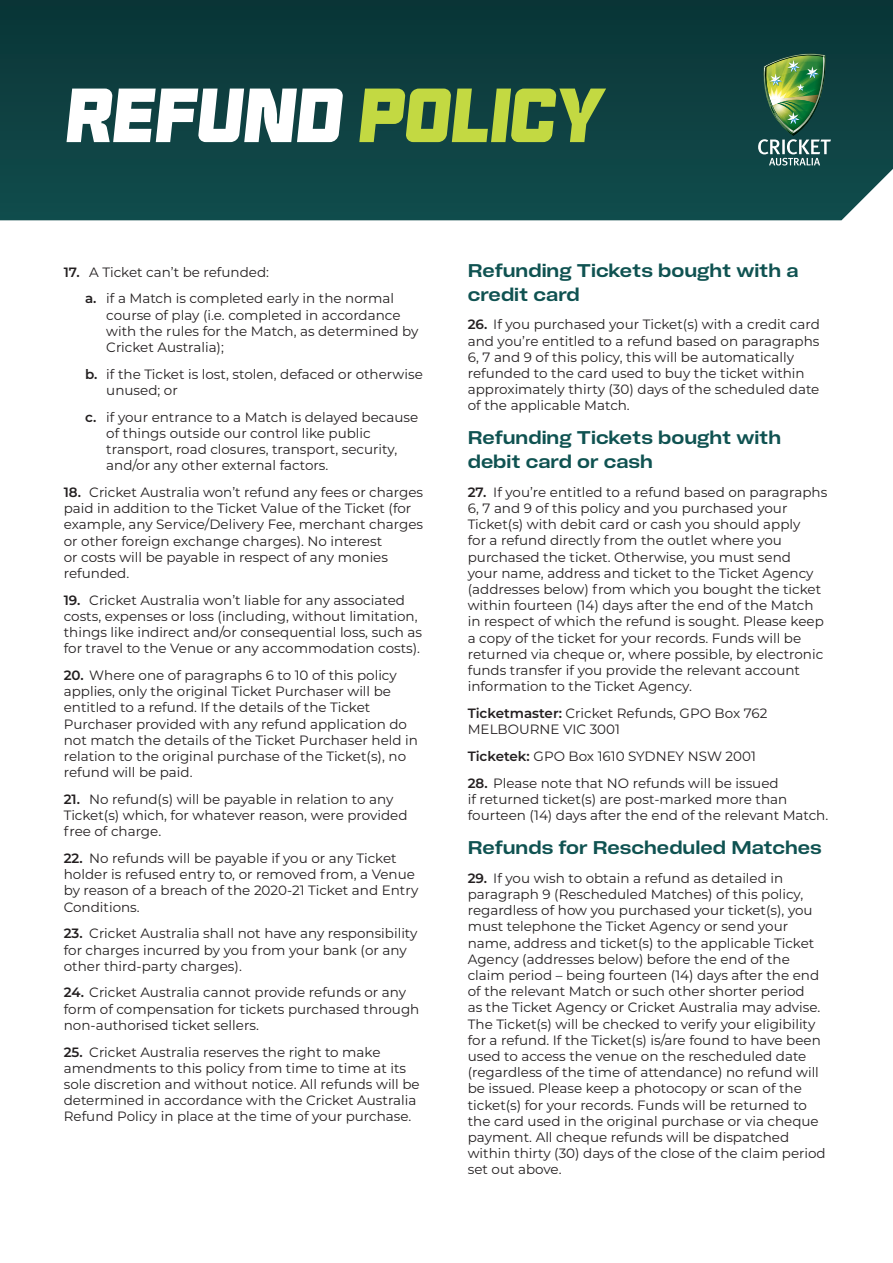
<style>
.page{position:relative;width:893px;height:1263px;background:#fff}
.page>*{position:absolute;margin:0;border:0;box-sizing:border-box;transform-origin:0 0}
.t1{font:italic 78.6px "BT Brik";color:#fff}
.t2{font:700 expanded 19.5px/23.4px "Halisa";color:#0f5251}
.t3{font:13.5px/16.2px "Montserrat";color:#231f20}
.s1{color:#c3d942}
.s2{font-weight:600}
</style>
<div class="page">
<svg style="left:0;top:0;width:893px;height:220px;background:#0e4142"></svg>
<img style="left:758px;top:50px;width:73px;height:116px">
<h1 class="t1" style="left:64px;top:76px;width:539px">REFUND <span class="s1">POLICY</span></h1>
<p class="t3" style="left:85px;top:258px;width:311px;line-height:26.7px;text-indent:-21px"><span class="s2">17.</span> A Ticket can’t be refunded:<br><span class="s2">a.</span> if a Match is completed early in the normal</p>
<p class="t3" style="left:106px;top:306px;width:314px">course of play (i.e. completed in accordance with the rules for the Match, as determined by<br>Cricket Australia);</p>
<p class="t3" style="left:106px;top:365px;width:318px;text-indent:-21px"><span class="s2">b.</span> if the Ticket is lost, stolen, defaced or otherwise unused; or</p>
<p class="t3" style="left:106px;top:408px;width:313px;text-indent:-21px"><span class="s2">c.</span> if your entrance to a Match is delayed because of things outside our control like public transport, road closures, transport, security, and/or any other external factors.</p>
<p class="t3" style="left:64px;top:484px;width:361px"><span class="s2">18.</span> Cricket Australia won’t refund any fees or charges paid in addition to the Ticket Value of the Ticket (for example, any Service/Delivery Fee, merchant charges or other foreign exchange charges). No interest<br>or costs will be payable in respect of any monies refunded.</p>
<p class="t3" style="left:64px;top:591px;width:360px"><span class="s2">19.</span> Cricket Australia won’t liable for any associated costs, expenses or loss (including, without limitation, things like indirect and/or consequential loss, such as for travel to the Venue or any accommodation costs).</p>
<p class="t3" style="left:64px;top:667px;width:356px"><span class="s2">20.</span> Where one of paragraphs 6 to 10 of this policy applies, only the original Ticket Purchaser will be entitled to a refund. If the details of the Ticket Purchaser provided with any refund application do not match the details of the Ticket Purchaser held in relation to the original purchase of the Ticket(s), no refund will be paid.</p>
<p class="t3" style="left:64px;top:790px;width:345px"><span class="s2">21.</span> No refund(s) will be payable in relation to any<br>Ticket(s) which, for whatever reason, were provided free of charge.</p>
<p class="t3" style="left:64px;top:850px;width:356px"><span class="s2">22.</span> No refunds will be payable if you or any Ticket holder is refused entry to, or removed from, a Venue by reason of a breach of the 2020-21 Ticket and Entry Conditions.</p>
<p class="t3" style="left:64px;top:925px;width:355px"><span class="s2">23.</span> Cricket Australia shall not have any responsibility for charges incurred by you from your bank (or any other third-party charges).</p>
<p class="t3" style="left:64px;top:984px;width:357px"><span class="s2">24.</span> Cricket Australia cannot provide refunds or any form of compensation for tickets purchased through non-authorised ticket sellers.</p>
<p class="t3" style="left:64px;top:1043px;width:357px"><span class="s2">25.</span> Cricket Australia reserves the right to make amendments to this policy from time to time at its sole discretion and without notice. All refunds will be determined in accordance with the Cricket Australia Refund Policy in place at the time of your purchase.</p>
<h2 class="t2" style="left:468px;top:257px;width:332px">Refunding Tickets bought with a credit card</h2>
<p class="t3" style="left:468px;top:316px;width:354px"><span class="s2">26.</span> If you purchased your Ticket(s) with a credit card and you’re entitled to a refund based on paragraphs 6, 7 and 9 of this policy, this will be automatically refunded to the card used to buy the ticket within approximately thirty (30) days of the scheduled date of the applicable Match.</p>
<h2 class="t2" style="left:468px;top:425px;width:315px">Refunding Tickets bought with debit card or cash</h2>
<p class="t3" style="left:468px;top:483px;width:361px"><span class="s2">27.</span> If you’re entitled to a refund based on paragraphs 6, 7 and 9 of this policy and you purchased your Ticket(s) with debit card or cash you should apply<br>for a refund directly from the outlet where you purchased the ticket. Otherwise, you must send<br>your name, address and ticket to the Ticket Agency (addresses below) from which you bought the ticket within fourteen (14) days after the end of the Match in respect of which the refund is sought. Please keep a copy of the ticket for your records. Funds will be returned via cheque or, where possible, by electronic funds transfer if you provide the relevant account information to the Ticket Agency.</p>
<p class="t3" style="left:468px;top:704px;width:301px"><span class="s2">Ticketmaster:</span> Cricket Refunds, GPO Box 762<br>MELBOURNE VIC 3001</p>
<p class="t3" style="left:468px;top:747px;width:290px"><span class="s2">Ticketek:</span> GPO Box 1610 SYDNEY NSW 2001</p>
<p class="t3" style="left:468px;top:774px;width:362px"><span class="s2">28.</span> Please note that NO refunds will be issued<br>if returned ticket(s) are post-marked more than fourteen (14) days after the end of the relevant Match.</p>
<h2 class="t2" style="left:468px;top:834px;width:356px">Refunds for Rescheduled Matches</h2>
<p class="t3" style="left:468px;top:869px;width:359px"><span class="s2">29.</span> If you wish to obtain a refund as detailed in paragraph 9 (Rescheduled Matches) of this policy, regardless of how you purchased your ticket(s), you must telephone the Ticket Agency or send your name, address and ticket(s) to the applicable Ticket Agency (addresses below) before the end of the claim period – being fourteen (14) days after the end of the relevant Match or such other shorter period<br>as the Ticket Agency or Cricket Australia may advise.<br>The Ticket(s) will be checked to verify your eligibility for a refund. If the Ticket(s) is/are found to have been used to access the venue on the rescheduled date (regardless of the time of attendance) no refund will be issued. Please keep a photocopy or scan of the ticket(s) for your records. Funds will be returned to the card used in the original purchase or via cheque payment. All cheque refunds will be dispatched within thirty (30) days of the close of the claim period set out above.</p>
</div>
